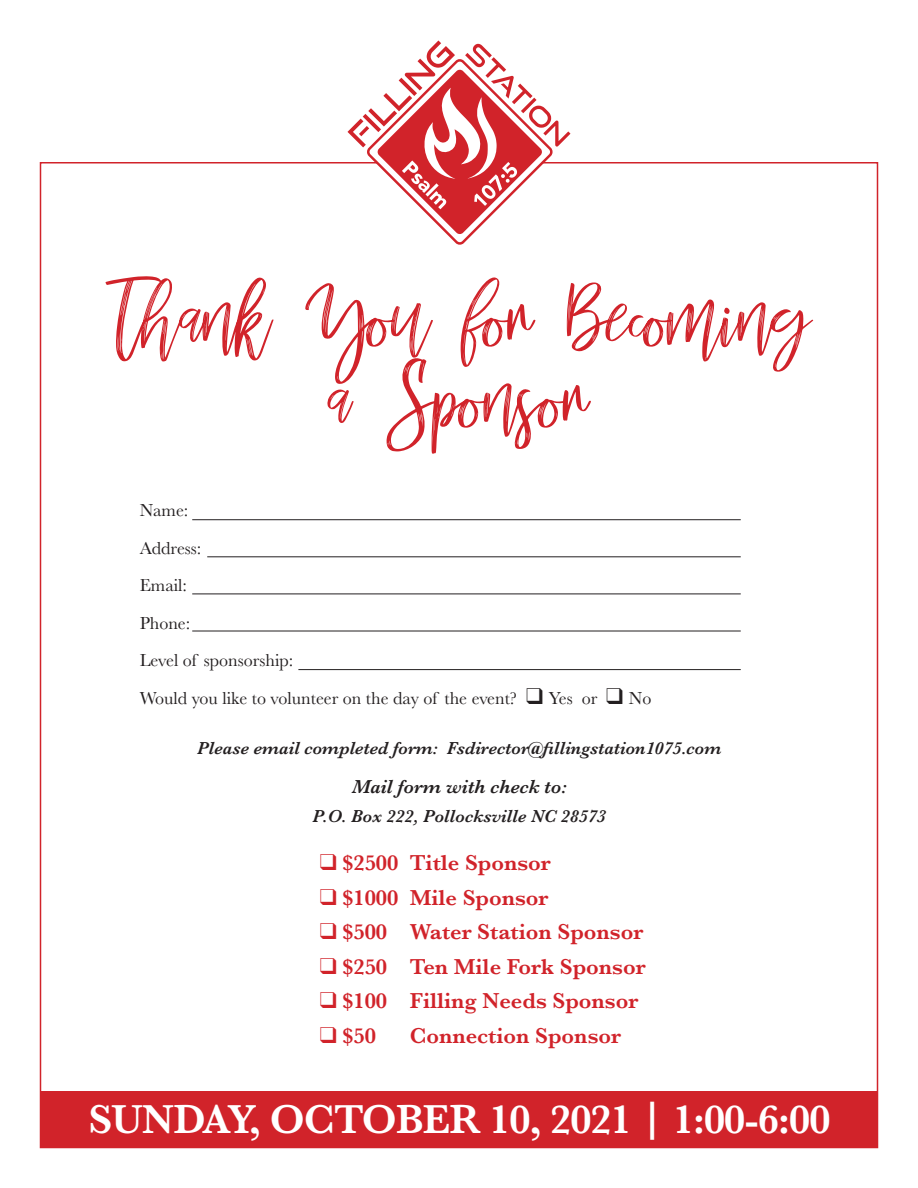
<style>
.page{position:relative;width:918px;height:1188px;background:#fff}
.page>*{position:absolute;margin:0;border:0;box-sizing:border-box;transform-origin:0 0}
.t1{font:600 42px "Baskerville";letter-spacing:-.02em;color:#fff}
.t2{font:600 22.5px "Baskerville";color:#d1232a}
.t3{font:italic 600 19.5px "Baskerville";color:#231f20}
.t4{font:18px/37.5px "Baskerville";color:#231f20}
.t5{font:italic 600 18px "Baskerville";color:#231f20}
</style>
<div class="page">
<div style="left:40px;top:1091px;width:838px;height:57px;background:#d1232a"></div>
<svg style="left:348px;top:40px;width:222px;height:205px"></svg>
<svg style="left:327px;top:384px;width:264px;height:70px"></svg>
<svg style="left:105px;top:276px;width:708px;height:108px"></svg>
<hr style="left:192px;top:519px;width:549px;height:1px;background:#231f20">
<hr style="left:207px;top:556px;width:534px;height:1px;background:#231f20">
<hr style="left:192px;top:594px;width:549px;height:1px;background:#231f20">
<hr style="left:192px;top:631px;width:549px;height:1px;background:#231f20">
<hr style="left:298px;top:669px;width:443px;height:1px;background:#231f20">
<p class="t4" style="left:140px;top:492px;width:513px">Name:<br>Address:<br>Email:<br>Phone:<br>Level of sponsorship:<br>Would you like to volunteer on the day of the event? ❑ Yes or ❑ No</p>
<p class="t5" style="left:197px;top:736px;width:526px">Please email completed form: Fsdirector@fillingstation1075.com</p>
<p class="t3" style="left:352px;top:774px;width:216px">Mail form with check to:</p>
<p class="t5" style="left:313px;top:804px;width:295px">P.O. Box 222, Pollocksville NC 28573</p>
<p class="t2" style="left:320px;top:847px;width:233px">❑ $2500 Title Sponsor</p>
<p class="t2" style="left:320px;top:882px;width:230px">❑ $1000 Mile Sponsor</p>
<p class="t2" style="left:320px;top:916px;width:325px">❑ $500 Water Station Sponsor</p>
<p class="t2" style="left:320px;top:951px;width:327px">❑ $250 Ten Mile Fork Sponsor</p>
<p class="t2" style="left:320px;top:985px;width:320px">❑ $100 Filling Needs Sponsor</p>
<p class="t2" style="left:320px;top:1020px;width:58px">❑ $50</p>
<p class="t2" style="left:410px;top:1020px;width:213px">Connection Sponsor</p>
<h1 class="t1" style="left:88px;top:1090px;width:743px">SUNDAY, OCTOBER 10, 2021 | 1:00-6:00</h1>
</div>
